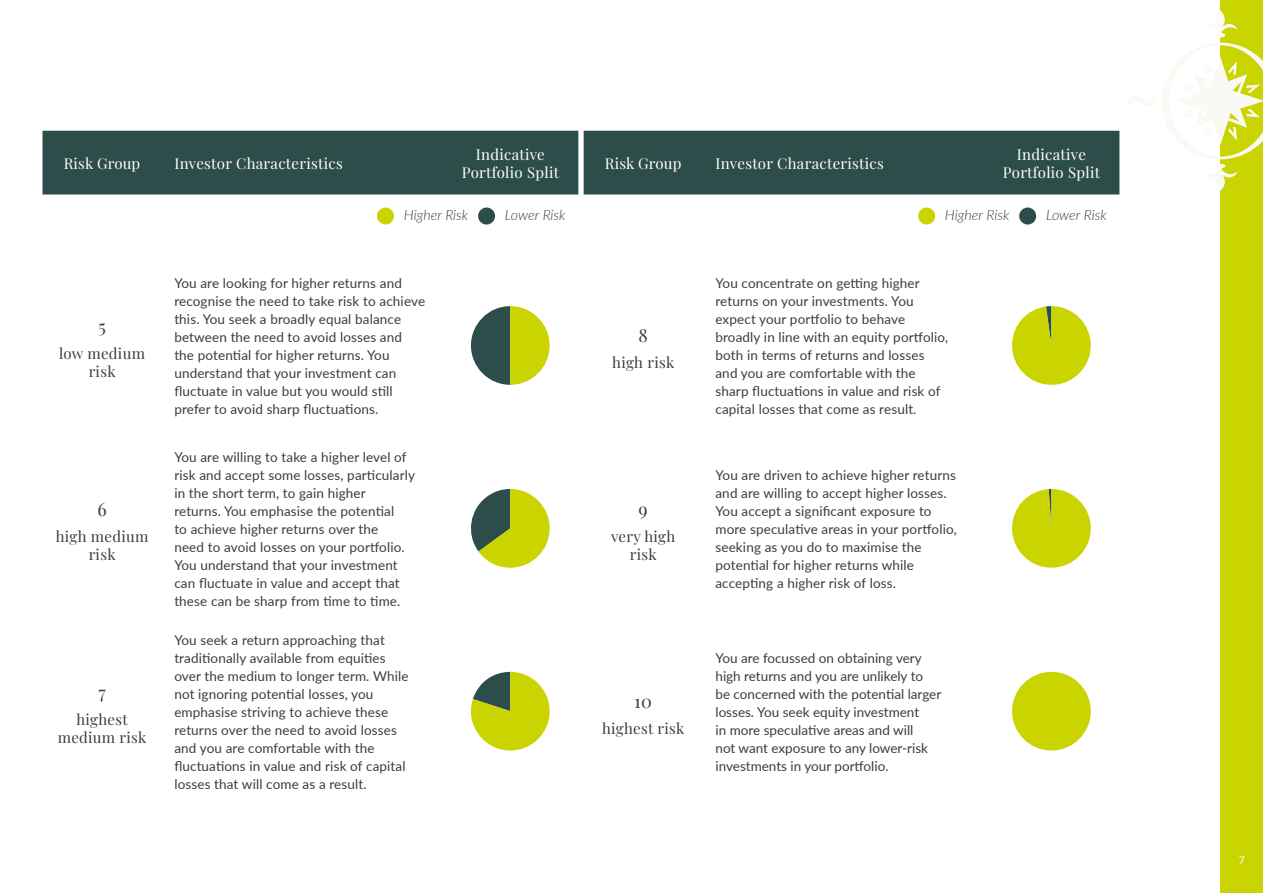
<style>
.page{position:relative;width:1263px;height:893px;background:#fff}
.page>*{position:absolute;margin:0;border:0;box-sizing:border-box;transform-origin:0 0}
.t1{font:18px "Playfair Display";color:#3c3c3b}
.t2{font:15px/18px "Playfair Display";letter-spacing:.02em;color:#fff;text-align:center}
.t3{font:15px/18px "Playfair Display";letter-spacing:.02em;color:#3c3c3b;text-align:center}
.t4{font:italic 300 14.25px "Lato";color:#3c3c3b}
.t5{font:13.5px/18px "Lato";letter-spacing:.01em;color:#3c3c3b}
.t6{font:10.5px "Lato";color:#fff}
</style>
<div class="page">
<div style="left:43px;top:131px;width:535px;height:64px;background:#2c4d49"></div>
<div style="left:377px;top:208px;width:17px;height:17px;background:#cad400;border-radius:50%"></div>
<div style="left:478px;top:208px;width:17px;height:17px;background:#2c4d49;border-radius:50%"></div>
<svg style="left:471px;top:306px;width:79px;height:79px"></svg>
<svg style="left:471px;top:489px;width:79px;height:79px"></svg>
<svg style="left:471px;top:672px;width:79px;height:78px"></svg>
<div style="left:584px;top:131px;width:535px;height:64px;background:#2c4d49"></div>
<div style="left:918px;top:208px;width:17px;height:17px;background:#cad400;border-radius:50%"></div>
<div style="left:1019px;top:208px;width:17px;height:17px;background:#2c4d49;border-radius:50%"></div>
<svg style="left:1012px;top:306px;width:79px;height:79px"></svg>
<div style="left:1012px;top:489px;width:79px;height:79px;background:#cad400;border-radius:39px"></div>
<div style="left:1012px;top:672px;width:79px;height:78px;background:#cad400;border-radius:50%"></div>
<div style="left:1220px;top:0;width:43px;height:893px;background:#cad400"></div>
<svg style="left:1205px;top:11px;width:32px;height:26px"></svg>
<svg style="left:1128px;top:43px;width:135px;height:148px"></svg>
<p class="t2" style="left:64px;top:153px;width:78px">Risk Group</p>
<p class="t2" style="left:174px;top:153px;width:170px">Investor Characteristics</p>
<p class="t2" style="left:462px;top:144px;width:99px">Indicative<br>Portfolio Split</p>
<p class="t4" style="left:404px;top:205px;width:66px">Higher Risk</p>
<p class="t4" style="left:505px;top:205px;width:62px">Lower Risk</p>
<h1 class="t1" style="left:98px;top:312px;width:9px">5</h1>
<p class="t3" style="left:59px;top:344px;width:87px">low medium risk</p>
<h1 class="t1" style="left:97px;top:495px;width:11px">6</h1>
<p class="t3" style="left:56px;top:526px;width:94px">high medium risk</p>
<h1 class="t1" style="left:98px;top:678px;width:9px">7</h1>
<p class="t3" style="left:58px;top:709px;width:90px">highest medium risk</p>
<p class="t5" style="left:174px;top:273px;width:252px">You are looking for higher returns and recognise the need to take risk to achieve this. You seek a broadly equal balance between the need to avoid losses and the potential for higher returns. You understand that your investment can fluctuate in value but you would still prefer to avoid sharp fluctuations.</p>
<p class="t5" style="left:174px;top:447px;width:242px">You are willing to take a higher level of risk and accept some losses, particularly in the short term, to gain higher returns. You emphasise the potential<br>to achieve higher returns over the<br>need to avoid losses on your portfolio.<br>You understand that your investment can fluctuate in value and accept that these can be sharp from time to time.</p>
<p class="t5" style="left:174px;top:630px;width:236px">You seek a return approaching that traditionally available from equities over the medium to longer term. While not ignoring potential losses, you emphasise striving to achieve these returns over the need to avoid losses and you are comfortable with the fluctuations in value and risk of capital losses that will come as a result.</p>
<p class="t2" style="left:605px;top:153px;width:78px">Risk Group</p>
<p class="t2" style="left:715px;top:153px;width:170px">Investor Characteristics</p>
<p class="t2" style="left:1003px;top:144px;width:99px">Indicative<br>Portfolio Split</p>
<p class="t4" style="left:945px;top:205px;width:66px">Higher Risk</p>
<p class="t4" style="left:1046px;top:205px;width:62px">Lower Risk</p>
<h1 class="t1" style="left:638px;top:321px;width:11px">8</h1>
<p class="t3" style="left:612px;top:353px;width:64px">high risk</p>
<h1 class="t1" style="left:639px;top:495px;width:11px">9</h1>
<p class="t3" style="left:611px;top:526px;width:66px">very high risk</p>
<h1 class="t1" style="left:634px;top:687px;width:19px">10</h1>
<p class="t3" style="left:602px;top:718px;width:84px">highest risk</p>
<p class="t5" style="left:715px;top:273px;width:234px">You concentrate on getting higher returns on your investments. You expect your portfolio to behave broadly in line with an equity portfolio, both in terms of returns and losses and you are comfortable with the sharp fluctuations in value and risk of capital losses that come as result.</p>
<p class="t5" style="left:715px;top:465px;width:243px">You are driven to achieve higher returns and are willing to accept higher losses.<br>You accept a significant exposure to more speculative areas in your portfolio, seeking as you do to maximise the potential for higher returns while accepting a higher risk of loss.</p>
<p class="t5" style="left:715px;top:648px;width:227px">You are focussed on obtaining very high returns and you are unlikely to<br>be concerned with the potential larger losses. You seek equity investment<br>in more speculative areas and will<br>not want exposure to any lower-risk investments in your portfolio.</p>
<p class="t6" style="left:1239px;top:853px;width:8px">7</p>
</div>
